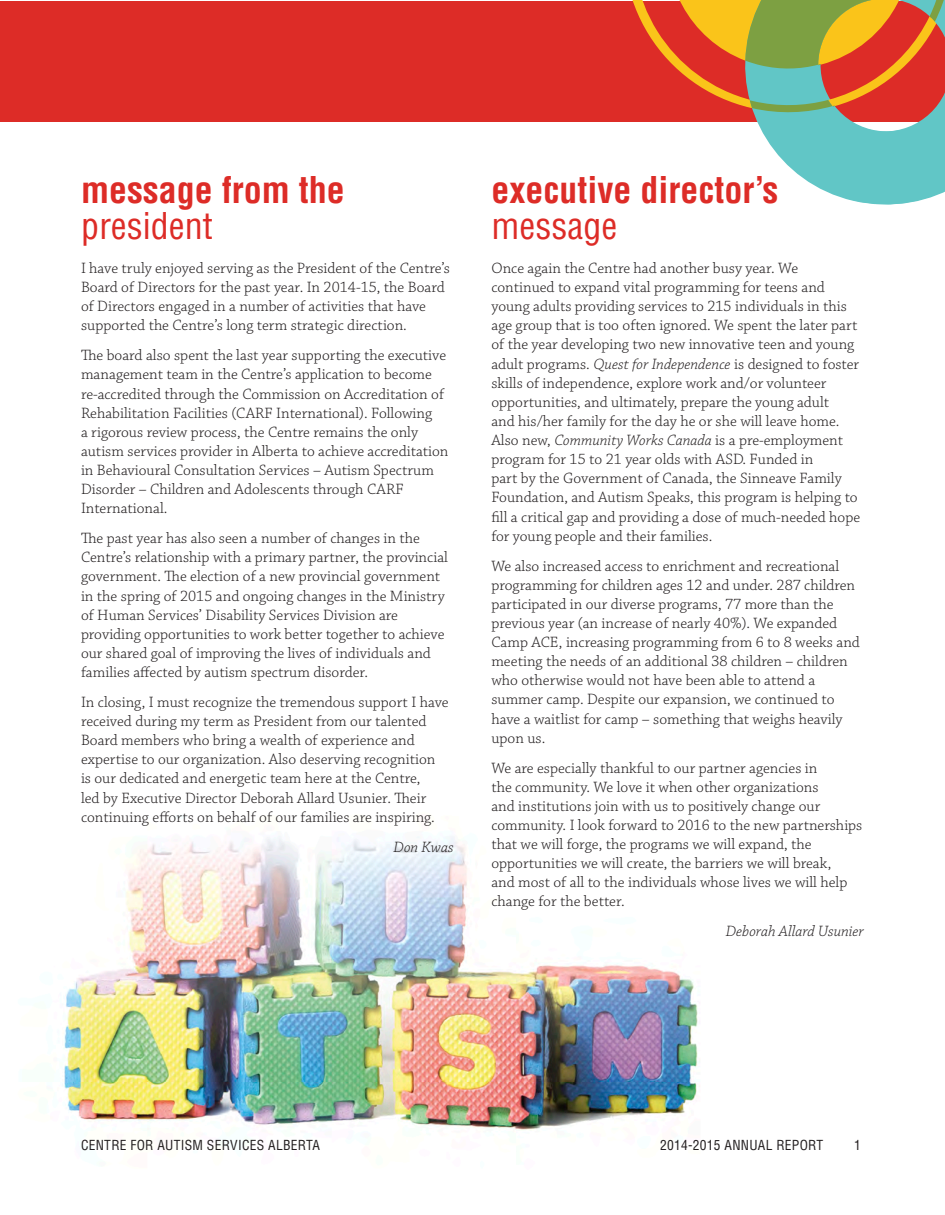
<style>
.page{position:relative;width:945px;height:1215px;background:#fff}
.page>*{position:absolute;margin:0;border:0;box-sizing:border-box;transform-origin:0 0}
.t1{font:700 condensed 36px "Helvetica";color:#dd2c27}
.t2{font:condensed 36px "Helvetica";color:#dd2c27}
.t3{font:300 15.75px/19px "Chaparral Pro";color:#231f20}
.t4{font:italic 300 15.75px "Chaparral Pro";color:#231f20}
.t5{font:condensed 13.5px "Helvetica";letter-spacing:.02em;color:#231f20}
.s1{font-style:italic}
</style>
<div class="page">
<img style="left:62px;top:836px;width:638px;height:294px">
<div style="left:0;top:1px;width:945px;height:121px;background:#dd2c27"></div>
<svg style="left:754px;top:114px;width:191px;height:91px;fill:#61c6c6"></svg>
<svg style="left:632px;top:0;width:313px;height:114px"></svg>
<h1 class="t1" style="left:81px;top:168px;width:265px">message from the</h1>
<h1 class="t2" style="left:81px;top:204px;width:133px">PRESIDENT</h1>
<p class="t3" style="left:81px;top:259px;width:371px">I have truly enjoyed serving as the President of the Centre’s Board of Directors for the past year. In 2014-15, the Board of Directors engaged in a number of activities that have supported the Centre’s long term strategic direction.</p>
<p class="t3" style="left:81px;top:346px;width:369px">The board also spent the last year supporting the executive management team in the Centre’s application to become re-accredited through the Commission on Accreditation of Rehabilitation Facilities (CARF International). Following<br>a rigorous review process, the Centre remains the only autism services provider in Alberta to achieve accreditation in Behavioural Consultation Services – Autism Spectrum Disorder – Children and Adolescents through CARF International.</p>
<p class="t3" style="left:81px;top:529px;width:369px">The past year has also seen a number of changes in the Centre’s relationship with a primary partner, the provincial government. The election of a new provincial government in the spring of 2015 and ongoing changes in the Ministry of Human Services’ Disability Services Division are providing opportunities to work better together to achieve our shared goal of improving the lives of individuals and families affected by autism spectrum disorder.</p>
<p class="t3" style="left:81px;top:693px;width:369px">In closing, I must recognize the tremendous support I have received during my term as President from our talented Board members who bring a wealth of experience and expertise to our organization. Also deserving recognition is our dedicated and energetic team here at the Centre,<br>led by Executive Director Deborah Allard Usunier. Their continuing efforts on behalf of our families are inspiring.</p>
<p class="t4" style="left:394px;top:838px;width:62px">Don Kwas</p>
<h1 class="t1" style="left:491px;top:168px;width:288px">executive director’s</h1>
<h1 class="t2" style="left:491px;top:204px;width:127px">MESSAGE</h1>
<p class="t3" style="left:491px;top:259px;width:370px">Once again the Centre had another busy year. We continued to expand vital programming for teens and young adults providing services to 215 individuals in this age group that is too often ignored. We spent the later part of the year developing two new innovative teen and young adult programs. <span class="s1">Quest for Independence</span> is designed to foster skills of independence, explore work and/or volunteer opportunities, and ultimately, prepare the young adult<br>and his/her family for the day he or she will leave home.<br>Also new, <span class="s1">Community Works Canada</span> is a pre-employment program for 15 to 21 year olds with ASD. Funded in<br>part by the Government of Canada, the Sinneave Family Foundation, and Autism Speaks, this program is helping to fill a critical gap and providing a dose of much-needed hope for young people and their families.</p>
<p class="t3" style="left:491px;top:557px;width:370px">We also increased access to enrichment and recreational programming for children ages 12 and under. 287 children participated in our diverse programs, 77 more than the previous year (an increase of nearly 40%). We expanded Camp ACE, increasing programming from 6 to 8 weeks and meeting the needs of an additional 38 children – children who otherwise would not have been able to attend a summer camp. Despite our expansion, we continued to have a waitlist for camp – something that weighs heavily upon us.</p>
<p class="t3" style="left:491px;top:759px;width:373px">We are especially thankful to our partner agencies in<br>the community. We love it when other organizations<br>and institutions join with us to positively change our community. I look forward to 2016 to the new partnerships that we will forge, the programs we will expand, the opportunities we will create, the barriers we will break,<br>and most of all to the individuals whose lives we will help change for the better.</p>
<p class="t4" style="left:726px;top:923px;width:140px">Deborah Allard Usunier</p>
<p class="t5" style="left:81px;top:1136px;width:240px">CENTRE FOR AUTISM SERVICES ALBERTA</p>
<p class="t5" style="left:660px;top:1136px;width:165px">2014-2015 ANNUAL REPORT</p>
<p class="t5" style="left:854px;top:1136px;width:8px">1</p>
</div>
